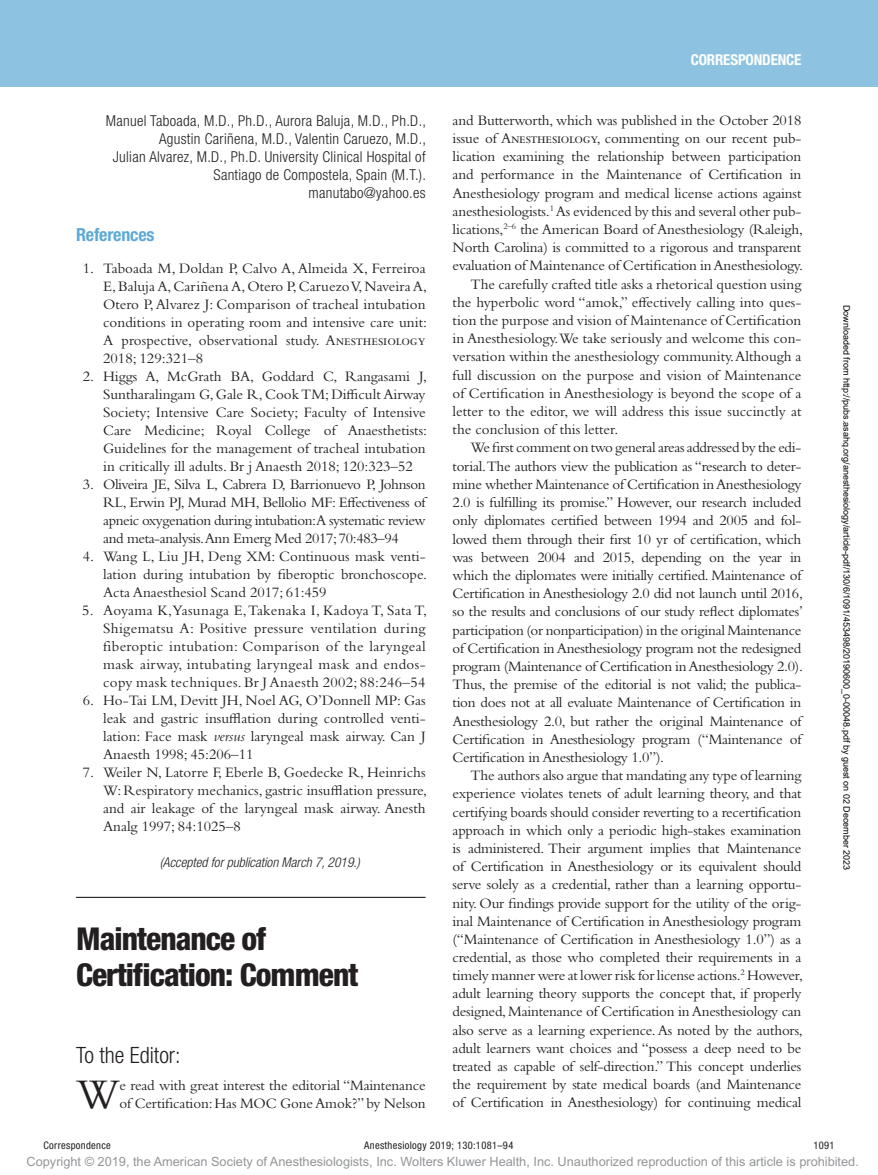
<style>
.page{position:relative;width:878px;height:1175px;background:#fff}
.page>*{position:absolute;margin:0;border:0;box-sizing:border-box;transform-origin:0 0}
.t1{font:43.95px "Bembo Std";color:#231f20}
.t2{font:800 condensed 31.5px/36px "Helvetica Neue LT Std";letter-spacing:-.03em;color:#231f20}
.t3{font:300 condensed 22.5px "Helvetica Neue LT Std";color:#231f20}
.t4{font:700 condensed 18px "Helvetica Neue LT Std";letter-spacing:-.01em;color:#5caad4}
.t5{font:15px/18px "Bembo Std";letter-spacing:-.015em;color:#231f20;text-align:justify}
.t6{font:300 condensed 15px/18px "Helvetica Neue LT Std";letter-spacing:.02em;color:#231f20;text-align:right}
.t7{font:700 condensed 15px "Helvetica Neue LT Std";letter-spacing:-.01em;color:#fff}
.t8{font:italic 300 condensed 13.5px "Helvetica Neue LT Std";color:#231f20}
.t9{font:12.75px "Arial MT Std";color:#939598}
.t10{font:condensed 10.5px "Helvetica Neue LT Std";letter-spacing:.03em;color:#231f20}
.t11{font:9px "Arial";color:#000}
.s1{font-style:italic}
</style>
<div class="page">
<div style="left:0;top:0;width:878px;height:86px;background:#8dc3e0"></div>
<hr style="left:76px;top:896px;width:349px;height:2px;background:#231f20">
<p class="t7" style="left:690px;top:51px;width:112px">CORRESPONDENCE</p>
<p class="t6" style="left:106px;top:111px;width:322px">Manuel Taboada, M.D., Ph.D., Aurora Baluja, M.D., Ph.D., Agustin Cariñena, M.D., Valentin Caruezo, M.D.,<br>Julian Alvarez, M.D., Ph.D. University Clinical Hospital of Santiago de Compostela, Spain (M.T.). manutabo@yahoo.es</p>
<p class="t4" style="left:76px;top:223px;width:80px">References</p>
<p class="t5" style="left:103px;top:258px;width:325px;text-indent:-20px">1. Taboada M, Doldan P, Calvo A, Almeida X, Ferreiroa E, Baluja A, Cariñena A, Otero P, Caruezo V, Naveira A, Otero P, Alvarez J: Comparison of tracheal intubation conditions in operating room and intensive care unit:<br>A prospective, observational study. Anesthesiology 2018; 129:321–8</p>
<p class="t5" style="left:103px;top:366px;width:325px;text-indent:-20px">2. Higgs A, McGrath BA, Goddard C, Rangasami J, Suntharalingam G, Gale R, Cook TM; Difficult Airway Society; Intensive Care Society; Faculty of Intensive Care Medicine; Royal College of Anaesthetists:<br>Guidelines for the management of tracheal intubation in critically ill adults. Br j Anaesth 2018; 120:323–52</p>
<p class="t5" style="left:103px;top:474px;width:324px;text-indent:-20px">3. Oliveira JE, Silva L, Cabrera D, Barrionuevo P, Johnson RL, Erwin PJ, Murad MH, Bellolio MF: Effectiveness of apneic oxygenation during intubation:A systematic review and meta-analysis.Ann Emerg Med 2017; 70:483–94</p>
<p class="t5" style="left:103px;top:546px;width:325px;text-indent:-20px">4. Wang L, Liu JH, Deng XM: Continuous mask venti&shy;lation during intubation by fiberoptic bronchoscope.<br>Acta Anaesthesiol Scand 2017; 61:459</p>
<p class="t5" style="left:103px;top:600px;width:325px;text-indent:-21px">5. Aoyama K, Yasunaga E, Takenaka I, Kadoya T, Sata T, Shigematsu A: Positive pressure ventilation during fiberoptic intubation: Comparison of the laryngeal mask airway, intubating laryngeal mask and endos&shy;copy mask techniques. Br J Anaesth 2002; 88:246–54</p>
<p class="t5" style="left:103px;top:690px;width:324px;text-indent:-20px">6. Ho-Tai LM, Devitt JH, Noel AG, O’Donnell MP: Gas leak and gastric insufflation during controlled venti&shy;lation: Face mask <span class="s1">versus</span> laryngeal mask airway. Can J Anaesth 1998; 45:206–11</p>
<p class="t5" style="left:103px;top:762px;width:325px;text-indent:-20px">7. Weiler N, Latorre F, Eberle B, Goedecke R, Heinrichs W: Respiratory mechanics, gastric insufflation pressure, and air leakage of the laryngeal mask airway. Anesth Analg 1997; 84:1025–8</p>
<p class="t8" style="left:160px;top:854px;width:201px">(Accepted for publication March 7, 2019.)</p>
<h2 class="t2" style="left:76px;top:920px;width:284px">Maintenance of<br>Certification: Comment</h2>
<h3 class="t3" style="left:76px;top:1041px;width:106px">To the Editor:</h3>
<h1 class="t1" style="left:76px;top:1068px;width:45px">W</h1>
<p class="t5" style="left:120px;top:1075px;width:307px">e read with great interest the editorial “Maintenance of Certification: Has MOC Gone Amok?” by Nelson</p>
<p class="t5" style="left:452px;top:111px;width:350px">and Butterworth, which was published in the October 2018</p>
<p class="t5" style="left:452px;top:129px;width:350px">issue of Anesthesiology, commenting on our recent pub-</p>
<p class="t5" style="left:452px;top:147px;width:350px">lication examining the relationship between participation</p>
<p class="t5" style="left:452px;top:165px;width:350px">and performance in the Maintenance of Certification in</p>
<p class="t5" style="left:452px;top:184px;width:350px">Anesthesiology program and medical license actions against</p>
<p class="t5" style="left:452px;top:202px;width:350px">anesthesiologists.<sup>1</sup> As evidenced by this and several other pub-</p>
<p class="t5" style="left:452px;top:220px;width:352px">lications,<sup>2–6</sup> the American Board of Anesthesiology (Raleigh,</p>
<p class="t5" style="left:452px;top:238px;width:350px">North Carolina) is committed to a rigorous and transparent</p>
<p class="t5" style="left:452px;top:256px;width:352px">evaluation of Maintenance of Certification in Anesthesiology.</p>
<p class="t5" style="left:470px;top:275px;width:332px">The carefully crafted title asks a rhetorical question using</p>
<p class="t5" style="left:452px;top:293px;width:350px">the hyperbolic word “amok,” effectively calling into ques-</p>
<p class="t5" style="left:452px;top:311px;width:350px">tion the purpose and vision of Maintenance of Certification</p>
<p class="t5" style="left:452px;top:329px;width:350px">in Anesthesiology.We take seriously and welcome this con-</p>
<p class="t5" style="left:452px;top:347px;width:350px">versation within the anesthesiology community. Although a</p>
<p class="t5" style="left:452px;top:366px;width:350px">full discussion on the purpose and vision of Maintenance</p>
<p class="t5" style="left:452px;top:384px;width:350px">of Certification in Anesthesiology is beyond the scope of a</p>
<p class="t5" style="left:452px;top:402px;width:350px">letter to the editor, we will address this issue succinctly at</p>
<p class="t5" style="left:452px;top:420px;width:167px">the conclusion of this letter.</p>
<p class="t5" style="left:470px;top:438px;width:332px">We first comment on two general areas addressed by the edi-</p>
<p class="t5" style="left:452px;top:457px;width:350px">torial.The authors view the publication as “research to deter-</p>
<p class="t5" style="left:452px;top:475px;width:350px">mine whether Maintenance of Certification in Anesthesiology</p>
<p class="t5" style="left:452px;top:493px;width:350px">2.0 is fulfilling its promise.” However, our research included</p>
<p class="t5" style="left:452px;top:511px;width:350px">only diplomates certified between 1994 and 2005 and fol-</p>
<p class="t5" style="left:452px;top:529px;width:350px">lowed them through their first 10 yr of certification, which</p>
<p class="t5" style="left:452px;top:547px;width:350px">was between 2004 and 2015, depending on the year in</p>
<p class="t5" style="left:452px;top:566px;width:350px">which the diplomates were initially certified. Maintenance of</p>
<p class="t5" style="left:452px;top:584px;width:352px">Certification in Anesthesiology 2.0 did not launch until 2016,</p>
<p class="t5" style="left:452px;top:602px;width:352px">so the results and conclusions of our study reflect diplomates’</p>
<p class="t5" style="left:452px;top:620px;width:350px">participation (or nonparticipation) in the original Maintenance</p>
<p class="t5" style="left:452px;top:638px;width:350px">of Certification in Anesthesiology program not the redesigned</p>
<p class="t5" style="left:452px;top:657px;width:352px">program (Maintenance of Certification in Anesthesiology 2.0).</p>
<p class="t5" style="left:452px;top:675px;width:350px">Thus, the premise of the editorial is not valid; the publica-</p>
<p class="t5" style="left:452px;top:693px;width:350px">tion does not at all evaluate Maintenance of Certification in</p>
<p class="t5" style="left:452px;top:711px;width:350px">Anesthesiology 2.0, but rather the original Maintenance of</p>
<p class="t5" style="left:452px;top:729px;width:350px">Certification in Anesthesiology program (“Maintenance of</p>
<p class="t5" style="left:452px;top:748px;width:213px">Certification in Anesthesiology 1.0”).</p>
<p class="t5" style="left:470px;top:766px;width:332px">The authors also argue that mandating any type of learning</p>
<p class="t5" style="left:452px;top:784px;width:350px">experience violates tenets of adult learning theory, and that</p>
<p class="t5" style="left:452px;top:802px;width:350px">certifying boards should consider reverting to a recertification</p>
<p class="t5" style="left:452px;top:820px;width:350px">approach in which only a periodic high-stakes examination</p>
<p class="t5" style="left:452px;top:839px;width:350px">is administered. Their argument implies that Maintenance</p>
<p class="t5" style="left:452px;top:857px;width:350px">of Certification in Anesthesiology or its equivalent should</p>
<p class="t5" style="left:452px;top:875px;width:350px">serve solely as a credential, rather than a learning opportu-</p>
<p class="t5" style="left:452px;top:893px;width:350px">nity. Our findings provide support for the utility of the orig-</p>
<p class="t5" style="left:452px;top:911px;width:350px">inal Maintenance of Certification in Anesthesiology program</p>
<p class="t5" style="left:452px;top:930px;width:350px">(“Maintenance of Certification in Anesthesiology 1.0”) as a</p>
<p class="t5" style="left:452px;top:948px;width:350px">credential, as those who completed their requirements in a</p>
<p class="t5" style="left:452px;top:966px;width:352px">timely manner were at lower risk for license actions.<sup>2</sup> However,</p>
<p class="t5" style="left:452px;top:984px;width:350px">adult learning theory supports the concept that, if properly</p>
<p class="t5" style="left:452px;top:1002px;width:350px">designed, Maintenance of Certification in Anesthesiology can</p>
<p class="t5" style="left:452px;top:1020px;width:352px">also serve as a learning experience. As noted by the authors,</p>
<p class="t5" style="left:452px;top:1038px;width:350px">adult learners want choices and “possess a deep need to be</p>
<p class="t5" style="left:452px;top:1057px;width:350px">treated as capable of self-direction.” This concept underlies</p>
<p class="t5" style="left:452px;top:1075px;width:350px">the requirement by state medical boards (and Maintenance</p>
<p class="t5" style="left:452px;top:1093px;width:350px">of Certification in Anesthesiology) for continuing medical</p>
<p class="t11" style="left:850px;top:304px;width:567px;rotate:90deg">Downloaded from http://pubs.asahq.org/anesthesiology/article-pdf/130/6/1091/453498/20190600_0-00048.pdf by guest on 02 December 2023</p>
<p class="t10" style="left:44px;top:1139px;width:69px">Correspondence</p>
<p class="t10" style="left:364px;top:1139px;width:151px">Anesthesiology 2019; 130:1081–94</p>
<p class="t10" style="left:813px;top:1139px;width:23px">1091</p>
<p class="t9" style="left:27px;top:1154px;width:833px">Copyright © 2019, the American Society of Anesthesiologists, Inc. Wolters Kluwer Health, Inc. Unauthorized reproduction of this article is prohibited.</p>
</div>
